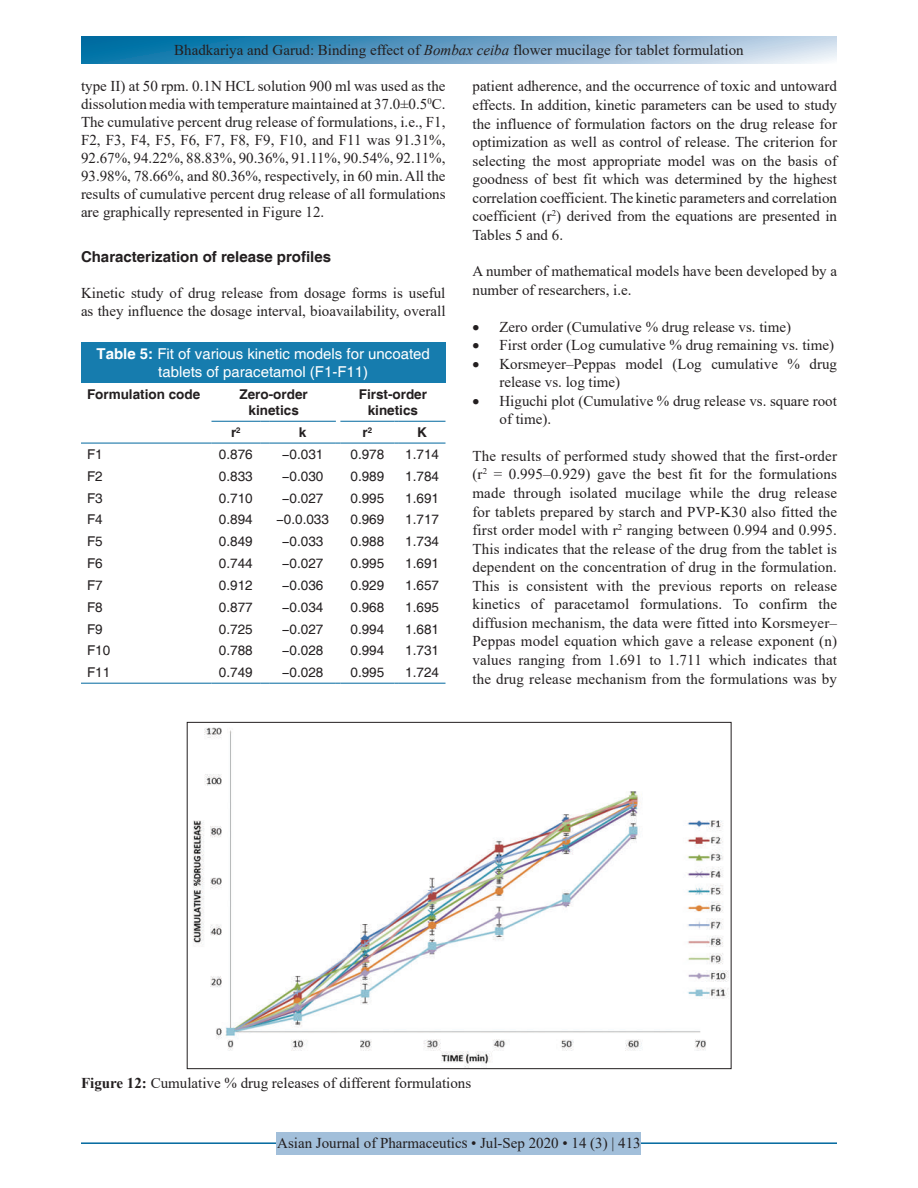
<style>
.page{position:relative;width:918px;height:1188px;background:#fff}
.page>*{position:absolute;margin:0;border:0;box-sizing:border-box;transform-origin:0 0}
.t1{font:15px/18.6px "Times New Roman";color:#231f20}
.t2{font:15px/18px "Helvetica";color:#fff;text-align:center}
.t3{font:700 15px "Helvetica";color:#231f20}
.t4{font:13.5px "Helvetica";color:#231f20}
.t5{font:700 13.5px/16.5px "Helvetica";color:#231f20;text-align:center}
.s1{font-style:italic}
.s2{font-weight:700}
</style>
<div class="page">
<svg style="left:81px;top:37px;width:756px;height:27px;background:#6ba4c8"></svg>
<hr style="left:81px;top:1142px;width:756px;height:2px;background:#00689e">
<div style="left:277px;top:1132px;width:364px;height:22px;background:#a2bfda"></div>
<img style="left:193px;top:727px;width:536px;height:340px">
<div style="left:81px;top:342px;width:365px;height:41px;background:#167cae"></div>
<hr style="left:81px;top:683px;width:126px;height:1px;background:#00689e">
<hr style="left:212px;top:683px;width:48px;height:1px;background:#00689e">
<hr style="left:269px;top:683px;width:67px;height:1px;background:#00689e">
<hr style="left:340px;top:683px;width:54px;height:1px;background:#00689e">
<hr style="left:399px;top:683px;width:47px;height:1px;background:#00689e">
<hr style="left:81px;top:443px;width:126px;height:1px;background:#00689e">
<hr style="left:212px;top:443px;width:48px;height:1px;background:#00689e">
<hr style="left:269px;top:443px;width:67px;height:1px;background:#00689e">
<hr style="left:340px;top:443px;width:54px;height:1px;background:#00689e">
<hr style="left:399px;top:443px;width:47px;height:1px;background:#00689e">
<hr style="left:212px;top:421px;width:48px;height:1px;background:#00689e">
<hr style="left:269px;top:421px;width:67px;height:1px;background:#00689e">
<hr style="left:340px;top:421px;width:54px;height:1px;background:#00689e">
<hr style="left:399px;top:421px;width:47px;height:1px;background:#00689e">
<p class="t1" style="left:174px;top:41px;width:571px">Bhadkariya and Garud: Binding effect of <span class="s1">Bombax ceiba</span> flower mucilage for tablet formulation</p>
<p class="t1" style="left:81px;top:77px;width:366px;line-height:18px;text-align:justify">type II) at 50 rpm. 0.1N HCL solution 900 ml was used as the dissolution media with temperature maintained at 37.0±0.5<sup>0</sup>C.<br>The cumulative percent drug release of formulations, i.e., F1, F2, F3, F4, F5, F6, F7, F8, F9, F10, and F11 was 91.31%, 92.67%, 94.22%, 88.83%, 90.36%, 91.11%, 90.54%, 92.11%, 93.98%, 78.66%, and 80.36%, respectively, in 60 min. All the results of cumulative percent drug release of all formulations are graphically represented in Figure 12.</p>
<p class="t3" style="left:81px;top:248px;width:252px">Characterization of release profiles</p>
<p class="t1" style="left:81px;top:284px;width:366px;line-height:18px">Kinetic study of drug release from dosage forms is useful as they influence the dosage interval, bioavailability, overall</p>
<p class="t2" style="left:97px;top:345px;width:335px"><span class="s2">Table 5:</span> Fit of various kinetic models for uncoated tablets of paracetamol (F1-F11)</p>
<p class="t5" style="left:87px;top:386px;width:115px">Formulation code</p>
<p class="t5" style="left:240px;top:386px;width:70px">Zero-order kinetics</p>
<p class="t5" style="left:359px;top:386px;width:70px">First-order kinetics</p>
<p class="t5" style="left:231px;top:425px;width:11px">r<sup>2</sup></p>
<p class="t5" style="left:299px;top:425px;width:9px">k</p>
<p class="t5" style="left:363px;top:425px;width:11px">r<sup>2</sup></p>
<p class="t5" style="left:417px;top:425px;width:11px">K</p>
<p class="t4" style="left:87px;top:446px;width:17px">F1</p>
<p class="t4" style="left:219px;top:446px;width:35px">0.876</p>
<p class="t4" style="left:282px;top:446px;width:43px">−0.031</p>
<p class="t4" style="left:351px;top:446px;width:35px">0.978</p>
<p class="t4" style="left:405px;top:446px;width:35px">1.714</p>
<p class="t4" style="left:87px;top:468px;width:17px">F2</p>
<p class="t4" style="left:219px;top:468px;width:35px">0.833</p>
<p class="t4" style="left:282px;top:468px;width:43px">−0.030</p>
<p class="t4" style="left:351px;top:468px;width:35px">0.989</p>
<p class="t4" style="left:405px;top:468px;width:35px">1.784</p>
<p class="t4" style="left:87px;top:490px;width:17px">F3</p>
<p class="t4" style="left:219px;top:490px;width:35px">0.710</p>
<p class="t4" style="left:282px;top:490px;width:43px">−0.027</p>
<p class="t4" style="left:351px;top:490px;width:35px">0.995</p>
<p class="t4" style="left:405px;top:490px;width:35px">1.691</p>
<p class="t4" style="left:87px;top:512px;width:17px">F4</p>
<p class="t4" style="left:219px;top:512px;width:35px">0.894</p>
<p class="t4" style="left:276px;top:512px;width:54px">−0.0.033</p>
<p class="t4" style="left:351px;top:512px;width:35px">0.969</p>
<p class="t4" style="left:405px;top:512px;width:35px">1.717</p>
<p class="t4" style="left:87px;top:534px;width:17px">F5</p>
<p class="t4" style="left:219px;top:534px;width:35px">0.849</p>
<p class="t4" style="left:282px;top:534px;width:43px">−0.033</p>
<p class="t4" style="left:351px;top:534px;width:35px">0.988</p>
<p class="t4" style="left:405px;top:534px;width:35px">1.734</p>
<p class="t4" style="left:87px;top:555px;width:17px">F6</p>
<p class="t4" style="left:219px;top:555px;width:35px">0.744</p>
<p class="t4" style="left:282px;top:555px;width:43px">−0.027</p>
<p class="t4" style="left:351px;top:555px;width:35px">0.995</p>
<p class="t4" style="left:405px;top:555px;width:35px">1.691</p>
<p class="t4" style="left:87px;top:577px;width:17px">F7</p>
<p class="t4" style="left:219px;top:577px;width:35px">0.912</p>
<p class="t4" style="left:282px;top:577px;width:43px">−0.036</p>
<p class="t4" style="left:351px;top:577px;width:35px">0.929</p>
<p class="t4" style="left:405px;top:577px;width:35px">1.657</p>
<p class="t4" style="left:87px;top:599px;width:17px">F8</p>
<p class="t4" style="left:219px;top:599px;width:35px">0.877</p>
<p class="t4" style="left:282px;top:599px;width:43px">−0.034</p>
<p class="t4" style="left:351px;top:599px;width:35px">0.968</p>
<p class="t4" style="left:405px;top:599px;width:35px">1.695</p>
<p class="t4" style="left:87px;top:621px;width:17px">F9</p>
<p class="t4" style="left:219px;top:621px;width:35px">0.725</p>
<p class="t4" style="left:282px;top:621px;width:43px">−0.027</p>
<p class="t4" style="left:351px;top:621px;width:35px">0.994</p>
<p class="t4" style="left:405px;top:621px;width:35px">1.681</p>
<p class="t4" style="left:87px;top:643px;width:25px">F10</p>
<p class="t4" style="left:219px;top:643px;width:35px">0.788</p>
<p class="t4" style="left:282px;top:643px;width:43px">−0.028</p>
<p class="t4" style="left:351px;top:643px;width:35px">0.994</p>
<p class="t4" style="left:405px;top:643px;width:35px">1.731</p>
<p class="t4" style="left:87px;top:665px;width:25px">F11</p>
<p class="t4" style="left:219px;top:665px;width:35px">0.749</p>
<p class="t4" style="left:282px;top:665px;width:43px">−0.028</p>
<p class="t4" style="left:351px;top:665px;width:35px">0.995</p>
<p class="t4" style="left:405px;top:665px;width:35px">1.724</p>
<p class="t1" style="left:472px;top:77px;width:366px;text-align:justify">patient adherence, and the occurrence of toxic and untoward effects. In addition, kinetic parameters can be used to study the influence of formulation factors on the drug release for optimization as well as control of release. The criterion for selecting the most appropriate model was on the basis of goodness of best fit which was determined by the highest correlation coefficient. The kinetic parameters and correlation coefficient (r<sup>2</sup>) derived from the equations are presented in Tables 5 and 6.</p>
<p class="t1" style="left:472px;top:262px;width:366px">A number of mathematical models have been developed by a number of researchers, i.e.</p>
<p class="t1" style="left:472px;top:317px;width:320px">• Zero order (Cumulative % drug release vs. time)</p>
<p class="t1" style="left:472px;top:335px;width:363px">• First order (Log cumulative % drug remaining vs. time)</p>
<p class="t1" style="left:500px;top:354px;width:339px;text-indent:-27px">• Korsmeyer–Peppas model (Log cumulative % drug release vs. log time)</p>
<p class="t1" style="left:500px;top:391px;width:339px;text-indent:-27px">• Higuchi plot (Cumulative % drug release vs. square root of time).</p>
<p class="t1" style="left:472px;top:446px;width:366px;text-align:justify">The results of performed study showed that the first-order (r<sup>2</sup> = 0.995–0.929) gave the best fit for the formulations made through isolated mucilage while the drug release for tablets prepared by starch and PVP-K30 also fitted the first order model with r<sup>2</sup> ranging between 0.994 and 0.995.<br>This indicates that the release of the drug from the tablet is dependent on the concentration of drug in the formulation.<br>This is consistent with the previous reports on release kinetics of paracetamol formulations. To confirm the diffusion mechanism, the data were fitted into Korsmeyer– Peppas model equation which gave a release exponent (n) values ranging from 1.691 to 1.711 which indicates that the drug release mechanism from the formulations was by</p>
<p class="t1" style="left:81px;top:1073px;width:392px"><span class="s2">Figure 12:</span> Cumulative % drug releases of different formulations</p>
<p class="t1" style="left:277px;top:1134px;width:365px">Asian Journal of Pharmaceutics • Jul-Sep 2020 • 14 (3) | 413</p>
</div>
